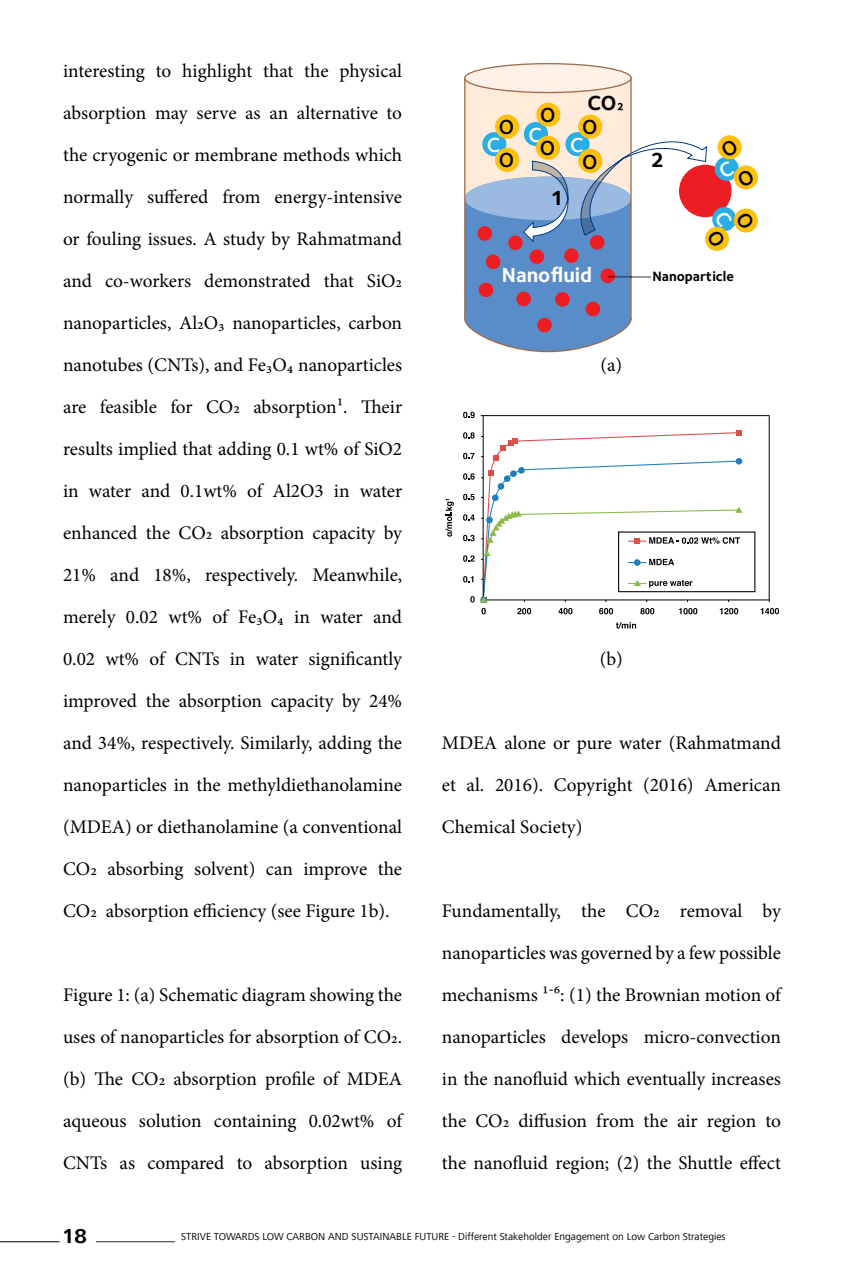
<style>
.page{position:relative;width:844px;height:1280px;background:#fff}
.page>*{position:absolute;margin:0;border:0;box-sizing:border-box;transform-origin:0 0}
.t1{font:700 21px "Foundry Sterling OT2";color:#fff}
.t2{font:600 21px/33.2px "Foundry Sterling";color:#000}
.t3{font:700 21px "Foundry Sterling OT2";color:#000}
.t4{font:600 21px "Foundry Sterling";color:#fff}
.t5{font:700 21px "Frutiger Next LT";color:#000}
.t6{font:19.25px/42px "Minion Pro";color:#000;text-align:justify}
.t7{font:700 14px "Foundry Sterling OT2";color:#000}
.t8{font:10.5px "Frutiger Next LT";color:#000}
</style>
<div class="page">
<hr style="left:0;top:1241px;width:60px;height:1px;background:#000">
<hr style="left:96px;top:1241px;width:79px;height:1px;background:#22311c">
<svg style="left:464px;top:80px;width:167px;height:272px;background:#fbe7d4"></svg>
<div style="left:464px;top:64px;width:166px;height:29px;background:#fff1e7;border-radius:50%"></div>
<div style="left:464px;top:63px;width:167px;height:30px;border:1px solid #9c6d4c;border-radius:50%"></div>
<svg style="left:617px;top:103px;width:5px;height:7px"></svg>
<div style="left:523px;top:122px;width:25px;height:24px;background:#29ade4;border-radius:50%"></div>
<div style="left:495px;top:115px;width:24px;height:24px;background:#fec00f;border-radius:50%"></div>
<div style="left:536px;top:103px;width:24px;height:24px;background:#fec00f;border-radius:50%"></div>
<div style="left:578px;top:115px;width:24px;height:24px;background:#fec00f;border-radius:50%"></div>
<hr style="left:480px;top:415px;width:289px;height:1px;background:#000">
<hr style="left:480px;top:600px;width:289px;height:1px;background:#000">
<hr style="left:482px;top:416px;width:1px;height:184px;background:#000">
<hr style="left:768px;top:416px;width:1px;height:186px;background:#000">
<svg style="left:470px;top:596px;width:4px;height:6px"></svg>
<svg style="left:463px;top:576px;width:10px;height:6px"></svg>
<svg style="left:463px;top:555px;width:11px;height:7px"></svg>
<svg style="left:463px;top:535px;width:11px;height:6px"></svg>
<svg style="left:463px;top:514px;width:11px;height:7px"></svg>
<svg style="left:463px;top:494px;width:11px;height:6px"></svg>
<svg style="left:463px;top:473px;width:11px;height:7px"></svg>
<svg style="left:463px;top:453px;width:11px;height:6px"></svg>
<svg style="left:463px;top:432px;width:11px;height:7px"></svg>
<svg style="left:463px;top:412px;width:11px;height:6px"></svg>
<svg style="left:616px;top:622px;width:20px;height:6px"></svg>
<svg style="left:445px;top:499px;width:8px;height:38px"></svg>
<svg style="left:760px;top:608px;width:18px;height:6px"></svg>
<svg style="left:480px;top:430px;width:262px;height:184px"></svg>
<svg style="left:464px;top:127px;width:294px;height:224px"></svg>
<p class="t6" style="left:63px;top:50px;width:340px">interesting to highlight that the physical ab sorption may serve as an alternative to the cryogenic or membrane methods which normally suffered from energy-intensive or fouling issues. A study by Rahmatmand and co-workers demonstrated that SiO2 nanoparticles, Al2O₃ nanoparticles, carbon nanotubes (CNTs), and Fe₃O₄ nanoparticles are feasible for CO2 absorption1. Their results implied that adding 0.1 wt% of SiO2 in water and 0.1wt% of Al2O3 in water enhanced the CO2 absorption capacity by 21% and 18%, respectively. Meanwhile, merely 0.02 wt% of Fe₃O₄ in water and 0.02 wt% of CNTs in water significantly improved the ab sorption capacity by 24% and 34%, respectively. Similarly, adding the nanoparticles in the methyldiethanolamine (MDEA) or diethanolamine (a conventional CO2 ab sorbing solvent) can improve the CO2 absorption efficiency (see Figure 1b).</p>
<p class="t6" style="left:63px;top:974px;width:340px">Figure 1: (a) Schematic diagram showing the uses of nanoparticles for absorption of CO2. (b) The CO2 absorption profile of MDEA aqueous solution containing 0.02wt% of CNTs as compared to ab sorption using</p>
<p class="t2" style="left:499px;top:111px;width:17px">O<br>O</p>
<p class="t4" style="left:487px;top:132px;width:15px">C</p>
<p class="t2" style="left:540px;top:99px;width:17px">O</p>
<p class="t4" style="left:528px;top:122px;width:15px">C</p>
<p class="t2" style="left:539px;top:132px;width:17px">O</p>
<p class="t3" style="left:550px;top:181px;width:15px">1</p>
<p class="t3" style="left:587px;top:86px;width:31px">CO</p>
<p class="t2" style="left:582px;top:111px;width:17px">O</p>
<p class="t4" style="left:570px;top:132px;width:15px">C</p>
<p class="t2" style="left:582px;top:145px;width:17px">O</p>
<p class="t3" style="left:650px;top:144px;width:15px">2</p>
<p class="t1" style="left:502px;top:258px;width:92px">Nanofluid</p>
<p class="t7" style="left:652px;top:265px;width:83px">Nanoparticle</p>
<p class="t6" style="left:600px;top:344px;width:23px">(a)</p>
<p class="t6" style="left:599px;top:638px;width:25px">(b)</p>
<p class="t6" style="left:441px;top:722px;width:340px">MDEA alone or pure water (Rahmatmand et al. 2016). Copyright (2016) American Chemical Society)</p>
<p class="t6" style="left:441px;top:890px;width:340px">Fundamentally, the CO2 removal by nanoparticles was governed by a few possible mechanisms 1-⁶: (1) the Brownian motion of nanoparticles develops micro-convection in the nanofluid which eventually increases the CO2 diffusion from the air region to the nanofluid region; (2) the Shuttle effect</p>
<p class="t5" style="left:62px;top:1224px;width:26px">18</p>
<p class="t8" style="left:181px;top:1231px;width:545px">STRIVE TOWARDS LOW CARBON AND SUSTAINABLE FUTURE - Different Stakeholder Engagement on Low Carbon Strategies</p>
</div>
